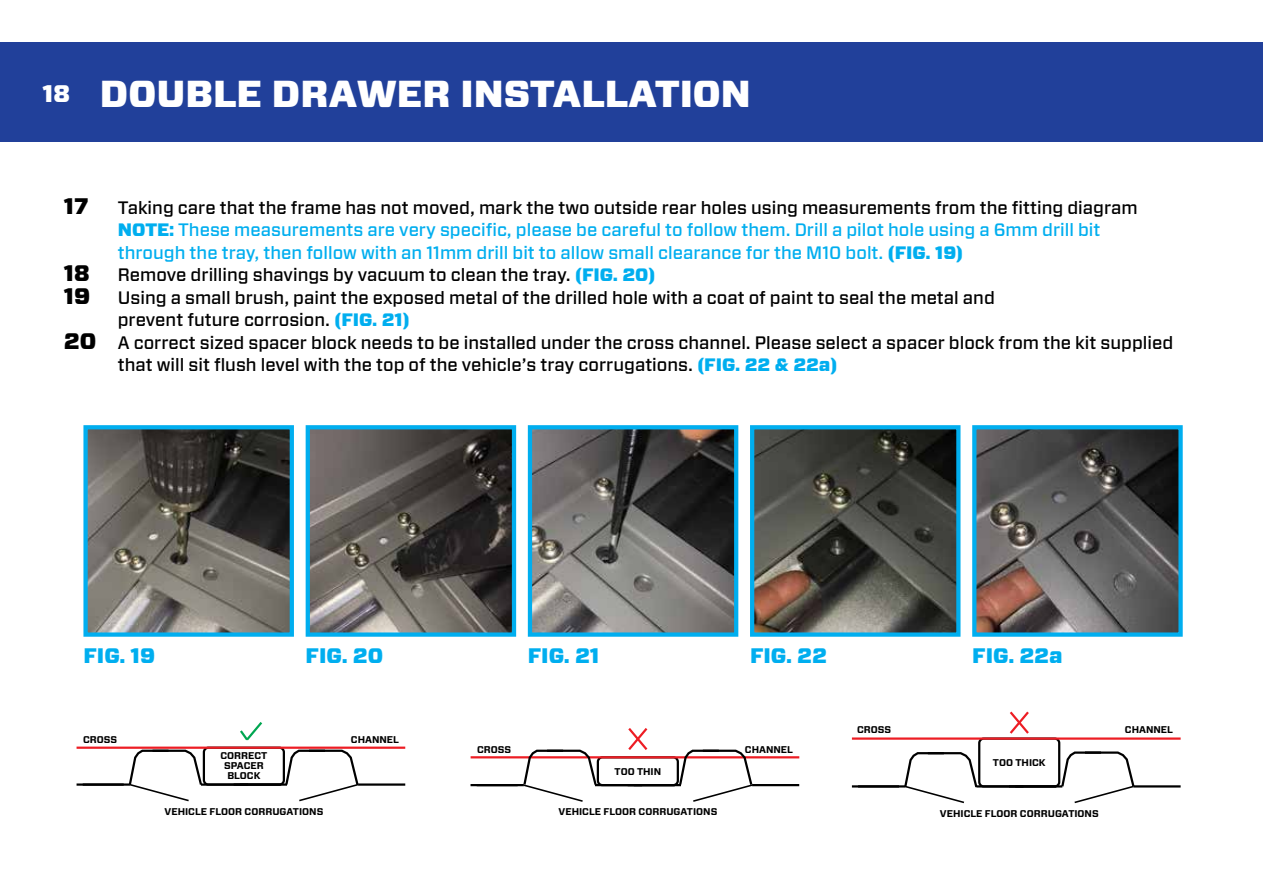
<style>
.page{position:relative;width:1263px;height:893px;background:#fff}
.page>*{position:absolute;margin:0;border:0;box-sizing:border-box;transform-origin:0 0}
.t1{font:900 37.5px "Forza";color:#fff}
.t2{font:900 22.5px "Forza";color:#000}
.t3{font:900 21px "Forza";color:#00aeef}
.t4{font:500 18px "Forza";color:#000}
.t5{font:500 18px/22.5px "Forza";color:#00aeef}
.t6{font:700 9.75px/9.8px "Forza";color:#000;text-align:center}
.s1{font-size:24px}
.s2{color:#000}
.s3{font-weight:900}
.s4{font-weight:900;color:#00aeef}
.s5{font-weight:900;font-size:22.5px}
</style>
<div class="page">
<div style="left:0;top:43px;width:1263px;height:99px;background:#21409a"></div>
<img style="left:88px;top:430px;width:201px;height:202px">
<div style="left:83px;top:425px;width:211px;height:212px;border:4px solid #00aeef"></div>
<img style="left:311px;top:430px;width:200px;height:202px">
<div style="left:306px;top:425px;width:210px;height:212px;border:4px solid #00aeef"></div>
<img style="left:533px;top:430px;width:200px;height:202px">
<div style="left:528px;top:425px;width:210px;height:212px;border:4px solid #00aeef"></div>
<img style="left:755px;top:430px;width:200px;height:202px">
<div style="left:750px;top:425px;width:210px;height:212px;border:4px solid #00aeef"></div>
<img style="left:977px;top:430px;width:201px;height:202px">
<div style="left:972px;top:425px;width:211px;height:212px;border:4px solid #00aeef"></div>
<hr style="left:201px;top:783px;width:47px;height:3px;background:#000">
<hr style="left:77px;top:783px;width:47px;height:3px;background:#000">
<hr style="left:83px;top:783px;width:47px;height:3px;background:#000">
<hr style="left:358px;top:783px;width:47px;height:3px;background:#000">
<hr style="left:240px;top:783px;width:47px;height:3px;background:#000">
<div style="left:203px;top:747px;width:82px;height:39px;border:2px solid #000;border-radius:4px"></div>
<hr style="left:77px;top:747px;width:328px;height:2px;background:#ed1d24">
<hr style="left:595px;top:784px;width:47px;height:2px;background:#000">
<hr style="left:470px;top:784px;width:48px;height:2px;background:#000">
<hr style="left:477px;top:784px;width:47px;height:2px;background:#000">
<hr style="left:752px;top:784px;width:47px;height:2px;background:#000">
<hr style="left:634px;top:784px;width:47px;height:2px;background:#000">
<div style="left:597px;top:756px;width:82px;height:30px;border:2px solid #000;border-radius:4px"></div>
<hr style="left:471px;top:756px;width:328px;height:2px;background:#ed1d24">
<hr style="left:976px;top:785px;width:47px;height:2px;background:#000">
<hr style="left:852px;top:785px;width:47px;height:2px;background:#000">
<hr style="left:858px;top:785px;width:47px;height:2px;background:#000">
<hr style="left:1133px;top:785px;width:47px;height:2px;background:#000">
<hr style="left:1015px;top:785px;width:47px;height:2px;background:#000">
<div style="left:978px;top:737px;width:82px;height:50px;border:2px solid #000;border-radius:4px"></div>
<hr style="left:852px;top:737px;width:328px;height:3px;background:#ed1d24">
<svg style="left:240px;top:722px;width:23px;height:19px"></svg>
<svg style="left:628px;top:728px;width:20px;height:22px"></svg>
<svg style="left:1009px;top:711px;width:20px;height:23px"></svg>
<svg style="left:127px;top:748px;width:77px;height:54px"></svg>
<svg style="left:284px;top:748px;width:76px;height:54px"></svg>
<svg style="left:522px;top:749px;width:76px;height:53px"></svg>
<svg style="left:678px;top:749px;width:76px;height:53px"></svg>
<svg style="left:903px;top:751px;width:76px;height:53px"></svg>
<svg style="left:1060px;top:750px;width:76px;height:54px"></svg>
<h1 class="t1" style="left:43px;top:69px;width:710px"><span class="s1">18</span> DOUBLE DRAWER INSTALLATION</h1>
<p class="t2" style="left:64px;top:191px;width:26px">17</p>
<p class="t5" style="left:118px;top:196px;width:1021px"><span class="s2">Taking care that the frame has not moved, mark the two outside rear holes using measurements from the fitting diagram<br></span><span class="s3">NOTE:</span> These measurements are very specific, please be careful to follow them. Drill a pilot hole using a 6mm drill bit through the tray, then follow with an 11mm drill bit to allow small clearance for the M10 bolt. <span class="s3">(FIG. 19)</span></p>
<p class="t2" style="left:64px;top:258px;width:27px">18</p>
<p class="t4" style="left:118px;top:263px;width:539px">Remove drilling shavings by vacuum to clean the tray. <span class="s4">(FIG. 20)</span></p>
<p class="t4" style="left:64px;top:285px;width:932px"><span class="s5">19</span> Using a small brush, paint the exposed metal of the drilled hole with a coat of paint to seal the metal and</p>
<p class="t4" style="left:118px;top:308px;width:294px">prevent future corrosion. <span class="s4">(FIG. 21)</span></p>
<p class="t4" style="left:64px;top:330px;width:1111px"><span class="s5">20</span> A correct sized spacer block needs to be installed under the cross channel. Please select a spacer block from the kit supplied</p>
<p class="t4" style="left:118px;top:353px;width:721px">that will sit flush level with the top of the vehicle’s tray corrugations. <span class="s4">(FIG. 22 &amp; 22a)</span></p>
<p class="t3" style="left:83px;top:642px;width:73px">FIG. 19</p>
<p class="t3" style="left:306px;top:642px;width:79px">FIG. 20</p>
<p class="t3" style="left:528px;top:642px;width:73px">FIG. 21</p>
<p class="t3" style="left:750px;top:642px;width:78px">FIG. 22</p>
<p class="t3" style="left:972px;top:642px;width:92px">FIG. 22a</p>
<p class="t6" style="left:83px;top:734px;width:36px">CROSS</p>
<p class="t6" style="left:220px;top:751px;width:48px">CORRECT<br>SPACER<br>BLOCK</p>
<p class="t6" style="left:165px;top:806px;width:160px">VEHICLE FLOOR CORRUGATIONS</p>
<p class="t6" style="left:351px;top:734px;width:50px">CHANNEL</p>
<p class="t6" style="left:477px;top:745px;width:36px">CROSS</p>
<p class="t6" style="left:745px;top:745px;width:50px">CHANNEL</p>
<p class="t6" style="left:615px;top:767px;width:48px">TOO THIN</p>
<p class="t6" style="left:857px;top:725px;width:36px">CROSS</p>
<p class="t6" style="left:1125px;top:725px;width:50px">CHANNEL</p>
<p class="t6" style="left:993px;top:758px;width:54px">TOO THICK</p>
<p class="t6" style="left:558px;top:807px;width:160px">VEHICLE FLOOR CORRUGATIONS</p>
<p class="t6" style="left:940px;top:808px;width:160px">VEHICLE FLOOR CORRUGATIONS</p>
</div>
